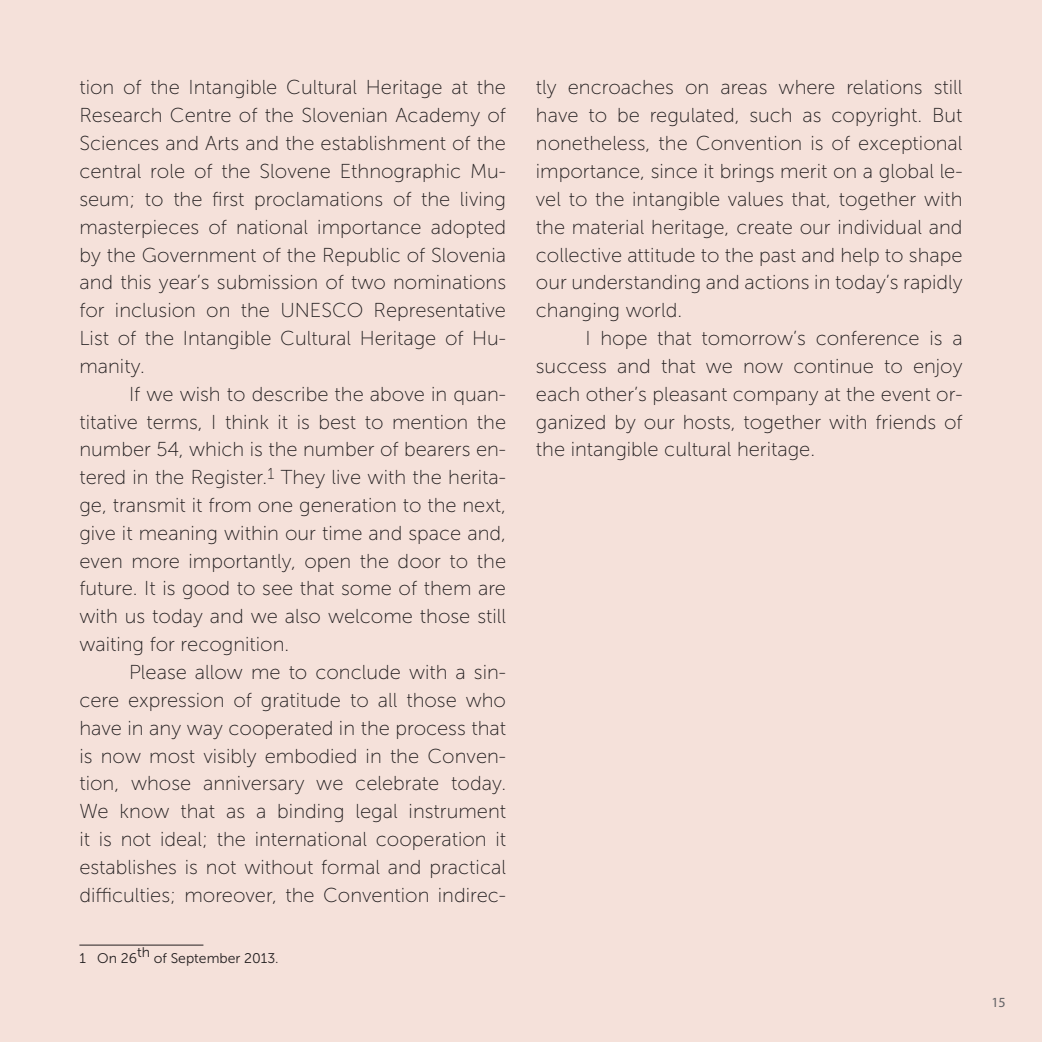
<style>
.page{position:relative;width:1042px;height:1042px;background:#f5e1da}
.page>*{position:absolute;margin:0;border:0;box-sizing:border-box;transform-origin:0 0}
.t1{font:20.12px/27.8px "Museo Sans 100";color:#231f20;text-align:justify}
.t2{font:14px "Museo Sans 300";color:#231f20}
.t3{font:14px "Myriad Pro";color:#636366}
</style>
<div class="page">
<hr style="left:79px;top:945px;width:124px;height:1px;background:#231f20">
<p class="t1" style="left:79px;top:74px;width:428px">tion of the I ntangible Cultural Heritage at the Research Centre of the Slovenian Academy of Sciences and Arts and the establishment of the central role of the Slovene Ethnographic Mu&shy;seum; to the first proclamations of the living masterpieces of national importance adopted by the Government of the Republic of Slovenia and this year’s submission of two nominations for inclusion on the UNESCO</p>
<p class="t1" style="left:79px;top:297px;width:428px;text-indent:294px">Representative List of the I ntangible Cultural Heritage of H u&shy;manity.</p>
<p class="t1" style="left:79px;top:380px;width:428px;text-indent:50px">If we wish to describe the above in quan&shy;titative terms, I think it is best to mention the number 54, which is the number of bearers en&shy;tered in the Register.<sup>1</sup> They live with the herita&shy;ge, transmit it from one generation to the next, give it meaning within our time and space and, even more importantly, open the door to the future. I t is good to see that some of them are with us today and we also welcome those still waiting for recognition.</p>
<p class="t1" style="left:79px;top:658px;width:428px;text-indent:50px">Please allow me to conclude with a sin&shy;cere expression of gratitude to all those who have in any way cooperated in the process that is now most visibly embodied in the Conven&shy;tion, whose anniversary we celebrate today.<br>We know that as a binding legal instrument it is not ideal; the international cooperation it establishes is not without formal and practical difficulties; moreover, the Convention indirec-</p>
<p class="t2" style="left:79px;top:950px;width:201px">1 On 26th of September 2013.</p>
<p class="t1" style="left:536px;top:74px;width:428px">tly encroaches on areas where relations still have to be regulated, such as copyright. B ut nonetheless, the Convention is of exceptional importance, since it brings merit on a global le&shy;vel to the intangible values that, together with the material heritage, create our individual and collective attitude to the past and help to shape our understanding and actions in today’s rapidly changing world.</p>
<p class="t1" style="left:536px;top:324px;width:428px;text-indent:50px">I hope that tomorrow’s conference is a success and that we now continue to enjoy each other’s pleasant company at the event or&shy;ganized by our hosts, together with friends of the intangible cultural heritage.</p>
<p class="t3" style="left:991px;top:994px;width:16px">15</p>
</div>
